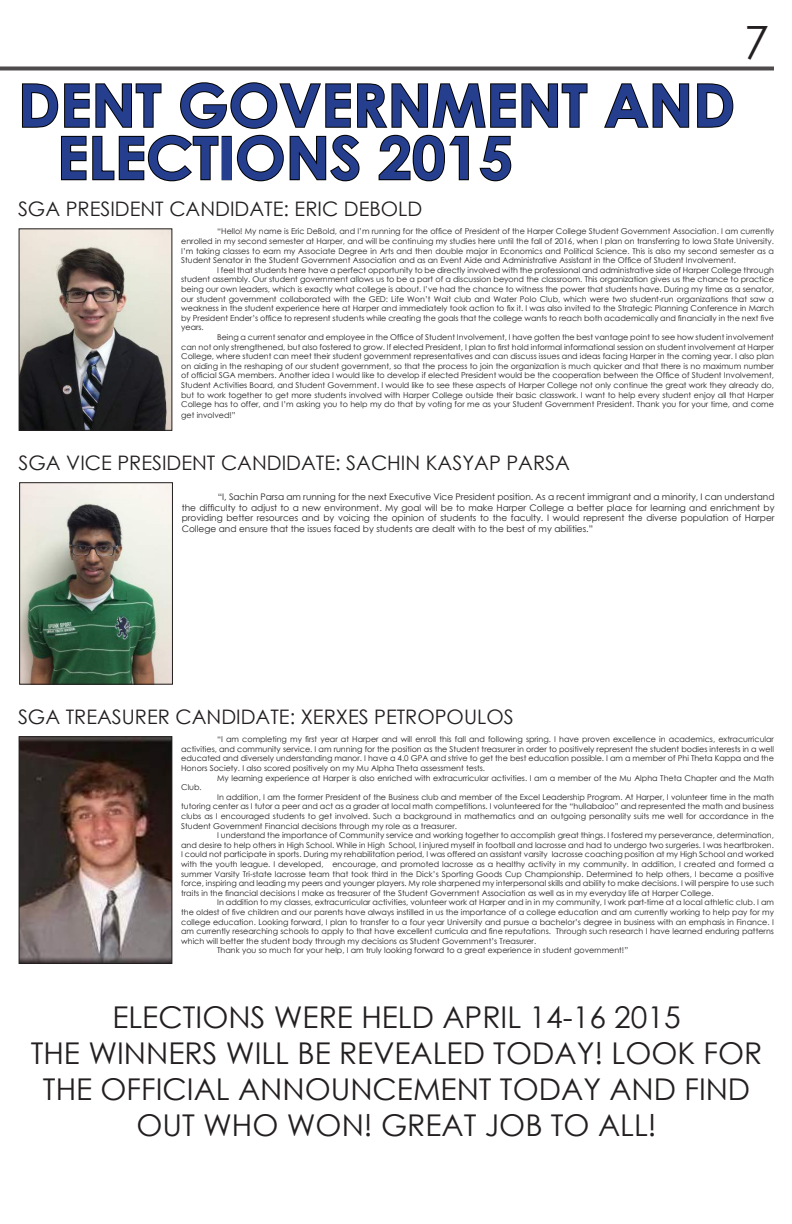
<style>
.page{position:relative;width:792px;height:1224px;background:#fff}
.page>*{position:absolute;margin:0;border:0;box-sizing:border-box;transform-origin:0 0}
.t1{font:700 59px/52.5px "Century Gothic";color:#253f8e}
.t2{font:45.9px "Century Gothic";color:#231f20}
.t3{font:30px/36px "Century Gothic";color:#231f20;text-align:center}
.t4{font:20px "Century Gothic";color:#231f20}
.t5{font:9px/10.8px "Century Gothic";color:#231f20;text-align:justify}
.t6{font:8px "Century Gothic";color:#231f20}
</style>
<div class="page">
<svg style="left:0;top:66px;width:774px;height:4px;background:#646162"></svg>
<svg style="left:604px;top:83px;width:86px;height:45px"></svg>
<svg style="left:697px;top:83px;width:37px;height:45px"></svg>
<svg style="left:22px;top:82px;width:566px;height:100px"></svg>
<img style="left:21px;top:230px;width:149px;height:199px">
<div style="left:19px;top:228px;width:153px;height:203px;border:1px solid #231f20"></div>
<img style="left:21px;top:484px;width:150px;height:199px">
<div style="left:19px;top:482px;width:154px;height:203px;border:1px solid #231f20"></div>
<img style="left:21px;top:738px;width:149px;height:224px">
<div style="left:19px;top:736px;width:153px;height:228px;border:1px solid #231f20"></div>
<h2 class="t2" style="left:744px;top:11px;width:26px">7</h2>
<h1 class="t1" style="left:57px;top:76px;width:680px;text-indent:-39px">DENT GOVERNMENT AND<br>ELECTIONS 2015</h1>
<h3 class="t4" style="left:18px;top:195px;width:406px">SGA PRESIDENT CANDIDATE: ERIC DEBOLD</h3>
<p class="t6" style="left:217px;top:226px;width:558px">“Hello! My name is Eric DeBold, and I’m running for the office of President of the Harper College Student Government Association. I am currently</p>
<p class="t6" style="left:181px;top:235px;width:594px">enrolled in my second semester at Harper, and will be continuing my studies here until the fall of 2016, when I plan on transferring to Iowa State University.</p>
<p class="t6" style="left:181px;top:245px;width:594px">I’m taking classes to earn my Associate Degree in Arts and then double major in Economics and Political Science. This is also my second semester as a</p>
<p class="t6" style="left:181px;top:255px;width:556px">Student Senator in the Student Government Association and as an Event Aide and Administrative Assistant in the Office of Student Involvement.</p>
<p class="t6" style="left:217px;top:264px;width:558px">I feel that students here have a perfect opportunity to be directly involved with the professional and administrative side of Harper College through</p>
<p class="t6" style="left:181px;top:274px;width:594px">student assembly. Our student government allows us to be a part of a discussion beyond the classroom. This organization gives us the chance to practice</p>
<p class="t6" style="left:181px;top:283px;width:594px">being our own leaders, which is exactly what college is about. I’ve had the chance to witness the power that students have. During my time as a senator,</p>
<p class="t6" style="left:181px;top:293px;width:594px">our student government collaborated with the GED: Life Won’t Wait club and Water Polo Club, which were two student-run organizations that saw a</p>
<p class="t6" style="left:181px;top:303px;width:594px">weakness in the student experience here at Harper and immediately took action to fix it. I was also invited to the Strategic Planning Conference in March</p>
<p class="t6" style="left:181px;top:312px;width:594px">by President Ender’s office to represent students while creating the goals that the college wants to reach both academically and financially in the next five</p>
<p class="t6" style="left:181px;top:322px;width:24px">years.</p>
<p class="t6" style="left:217px;top:331px;width:558px">Being a current senator and employee in the Office of Student Involvement, I have gotten the best vantage point to see how student involvement</p>
<p class="t6" style="left:181px;top:341px;width:594px">can not only strengthened, but also fostered to grow. If elected President, I plan to first hold informal informational session on student involvement at Harper</p>
<p class="t6" style="left:181px;top:351px;width:594px">College, where student can meet their student government representatives and can discuss issues and ideas facing Harper in the coming year. I also plan</p>
<p class="t6" style="left:181px;top:360px;width:594px">on aiding in the reshaping of our student government, so that the process to join the organization is much quicker and that there is no maximum number</p>
<p class="t6" style="left:181px;top:370px;width:594px">of official SGA members. Another idea I would like to develop if elected President would be the cooperation between the Office of Student Involvement,</p>
<p class="t6" style="left:181px;top:379px;width:594px">Student Activities Board, and Student Government. I would like to see these aspects of Harper College not only continue the great work they already do,</p>
<p class="t6" style="left:181px;top:389px;width:594px">but to work together to get more students involved with Harper College outside their basic classwork. I want to help every student enjoy all that Harper</p>
<p class="t6" style="left:181px;top:399px;width:594px">College has to offer, and I’m asking you to help my do that by voting for me as your Student Government President. Thank you for your time, and come</p>
<p class="t6" style="left:181px;top:409px;width:56px">get involved!”</p>
<h3 class="t4" style="left:19px;top:449px;width:553px">SGA VICE PRESIDENT CANDIDATE: SACHIN KASYAP PARSA</h3>
<p class="t5" style="left:182px;top:491px;width:594px;text-indent:36px">“I, Sachin Parsa am running for the next Executive Vice President position. As a recent immigrant and a minority, I can understand the difficulty to adjust to a new environment. My goal will be to make Harper College a better place for learning and enrichment by providing better resources and by voicing the opinion of students to the faculty. I would represent the diverse population of Harper College and ensure that the issues faced by students are dealt with to the best of my abilities.”</p>
<h3 class="t4" style="left:18px;top:703px;width:497px">SGA TREASURER CANDIDATE: XERXES PETROPOULOS</h3>
<p class="t6" style="left:217px;top:734px;width:558px">“I am completing my first year at Harper and will enroll this fall and following spring. I have proven excellence in academics, extracurricular</p>
<p class="t6" style="left:181px;top:743px;width:594px">activities, and community service. I am running for the position as the Student treasurer in order to positively represent the student bodies interests in a well</p>
<p class="t6" style="left:181px;top:753px;width:594px">educated and diversely understanding manor. I have a 4.0 GPA and strive to get the best education possible. I am a member of Phi Theta Kappa and the</p>
<p class="t6" style="left:181px;top:763px;width:305px">Honors Society. I also scored positively on my Mu Alpha Theta assessment tests.</p>
<p class="t6" style="left:217px;top:772px;width:558px">My learning experience at Harper is also enriched with extracurricular activities. I am a member of the Mu Alpha Theta Chapter and the Math</p>
<p class="t6" style="left:181px;top:782px;width:22px">Club.</p>
<p class="t6" style="left:217px;top:791px;width:558px">In addition, I am the former President of the Business club and member of the Excel Leadership Program. At Harper, I volunteer time in the math</p>
<p class="t6" style="left:181px;top:801px;width:594px">tutoring center as I tutor a peer and act as a grader at local math competitions. I volunteered for the “hullabaloo” and represented the math and business</p>
<p class="t6" style="left:181px;top:811px;width:594px">clubs as I encouraged students to get involved. Such a background in mathematics and an outgoing personality suits me well for accordance in the</p>
<p class="t6" style="left:181px;top:820px;width:277px">Student Government Financial decisions through my role as a treasurer.</p>
<p class="t6" style="left:217px;top:830px;width:558px">I understand the importance of Community service and working together to accomplish great things. I fostered my perseverance, determination,</p>
<p class="t6" style="left:181px;top:839px;width:594px">and desire to help others in High School. While in High School, I injured myself in football and lacrosse and had to undergo two surgeries. I was heartbroken.</p>
<p class="t6" style="left:181px;top:849px;width:594px">I could not participate in sports. During my rehabilitation period, I was offered an assistant varsity lacrosse coaching position at my High School and worked</p>
<p class="t6" style="left:181px;top:859px;width:594px">with the youth league. I developed, encourage, and promoted lacrosse as a healthy activity in my community. In addition, I created and formed a</p>
<p class="t6" style="left:181px;top:868px;width:594px">summer Varsity Tri-state lacrosse team that took third in the Dick’s Sporting Goods Cup Championship. Determined to help others, I became a positive</p>
<p class="t6" style="left:181px;top:878px;width:594px">force, inspiring and leading my peers and younger players. My role sharpened my interpersonal skills and ability to make decisions. I will perspire to use such</p>
<p class="t6" style="left:181px;top:887px;width:534px">traits in the financial decisions I make as treasurer of the Student Government Association as well as in my everyday life at Harper College.</p>
<p class="t6" style="left:217px;top:897px;width:558px">In addition to my classes, extracurricular activities, volunteer work at Harper and in in my community, I work part-time at a local athletic club. I am</p>
<p class="t6" style="left:181px;top:907px;width:594px">the oldest of five children and our parents have always instilled in us the importance of a college education and am currently working to help pay for my</p>
<p class="t6" style="left:181px;top:916px;width:594px">college education. Looking forward, I plan to transfer to a four year University and pursue a bachelor’s degree in business with an emphasis in Finance. I</p>
<p class="t6" style="left:181px;top:926px;width:594px">am currently researching schools to apply to that have excellent curricula and fine reputations. Through such research I have learned enduring patterns</p>
<p class="t6" style="left:181px;top:935px;width:357px">which will better the student body through my decisions as Student Government’s Treasurer.</p>
<p class="t6" style="left:217px;top:945px;width:413px">Thank you so much for your help, I am truly looking forward to a great experience in student government!”</p>
<h3 class="t3" style="left:31px;top:998px;width:733px">ELECTIONS WERE HELD APRIL 14-16 2015<br>THE WINNERS WILL BE REVEALED TODAY! LOOK FOR THE OFFICIAL ANNOUNCEMENT TODAY AND FIND OUT WHO WON! GREAT JOB TO ALL!</h3>
</div>
